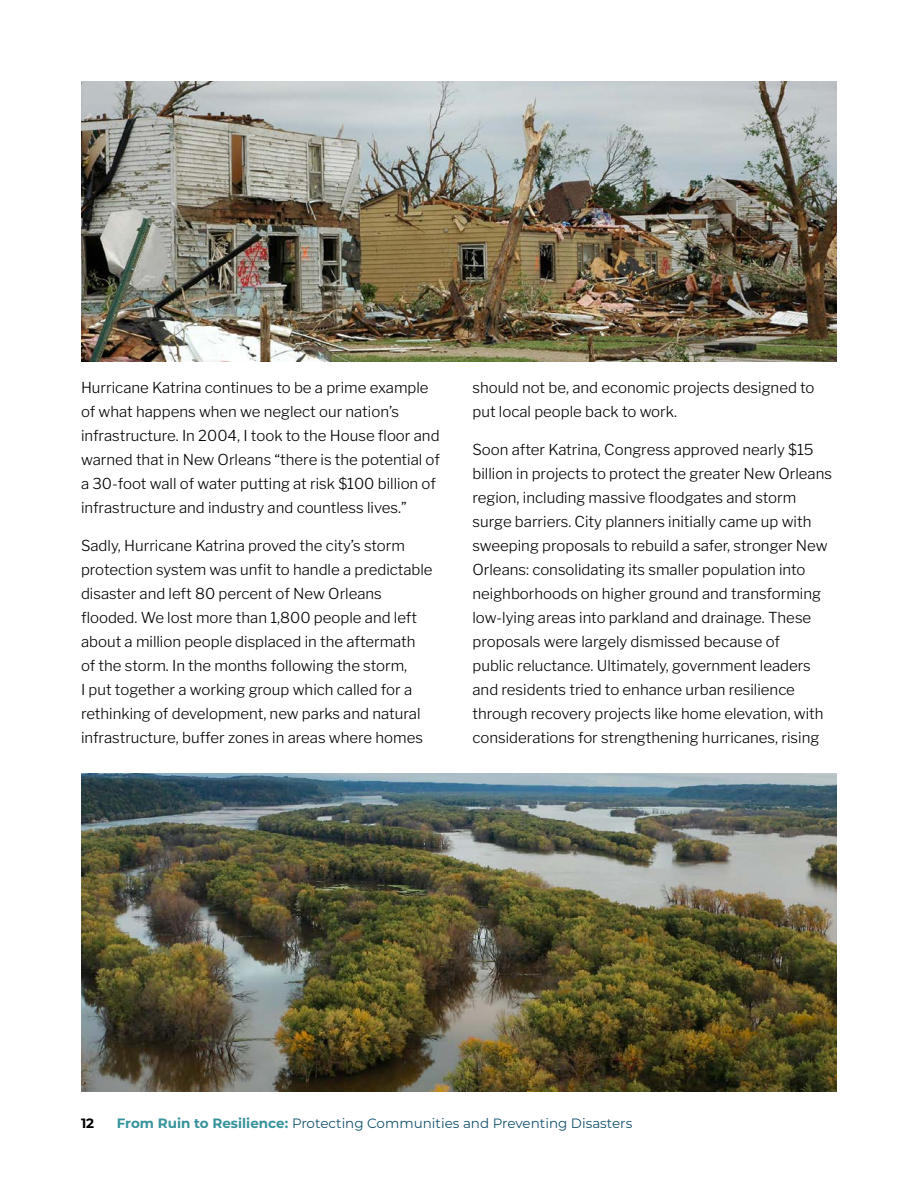
<style>
.page{position:relative;width:918px;height:1188px;background:#fff}
.page>*{position:absolute;margin:0;border:0;box-sizing:border-box;transform-origin:0 0}
.t1{font:100 15px/24px "Libre Franklin";color:#000}
.t2{font:13.5px "Montserrat";color:#14526e}
.t3{font:700 13.5px "Montserrat";color:#000}
.s1{font-weight:700;color:#36929a}
</style>
<div class="page">
<img style="left:81px;top:773px;width:756px;height:319px">
<img style="left:81px;top:81px;width:756px;height:281px">
<p class="t1" style="left:81px;top:375px;width:360px">Hurricane Katrina continues to be a prime example of what happens when we neglect our nation’s infrastructure. In 2004, I took to the House floor and warned that in New Orleans “there is the potential of a 30-foot wall of water putting at risk $100 billion of infrastructure and industry and countless lives.”</p>
<p class="t1" style="left:81px;top:532px;width:353px">Sadly, Hurricane Katrina proved the city’s storm protection system was unfit to handle a predictable disaster and left 80 percent of New Orleans flooded. We lost more than 1,800 people and left about a million people displaced in the aftermath of the storm. In the months following the storm,<br>I put together a working group which called for a rethinking of development, new parks and natural infrastructure, buffer zones in areas where homes</p>
<p class="t1" style="left:472px;top:375px;width:344px">should not be, and economic projects designed to put local people back to work.</p>
<p class="t1" style="left:472px;top:436px;width:361px">Soon after Katrina, Congress approved nearly $15 billion in projects to protect the greater New Orleans region, including massive floodgates and storm surge barriers. City planners initially came up with sweeping proposals to rebuild a safer, stronger New Orleans: consolidating its smaller population into neighborhoods on higher ground and transforming low-lying areas into parkland and drainage. These proposals were largely dismissed because of<br>public reluctance. Ultimately, government leaders and residents tried to enhance urban resilience through recovery projects like home elevation, with considerations for strengthening hurricanes, rising</p>
<p class="t3" style="left:81px;top:1114px;width:15px">12</p>
<p class="t2" style="left:117px;top:1114px;width:517px"><span class="s1">From Ruin to Resilience:</span> Protecting Communities and Preventing Disasters</p>
</div>
